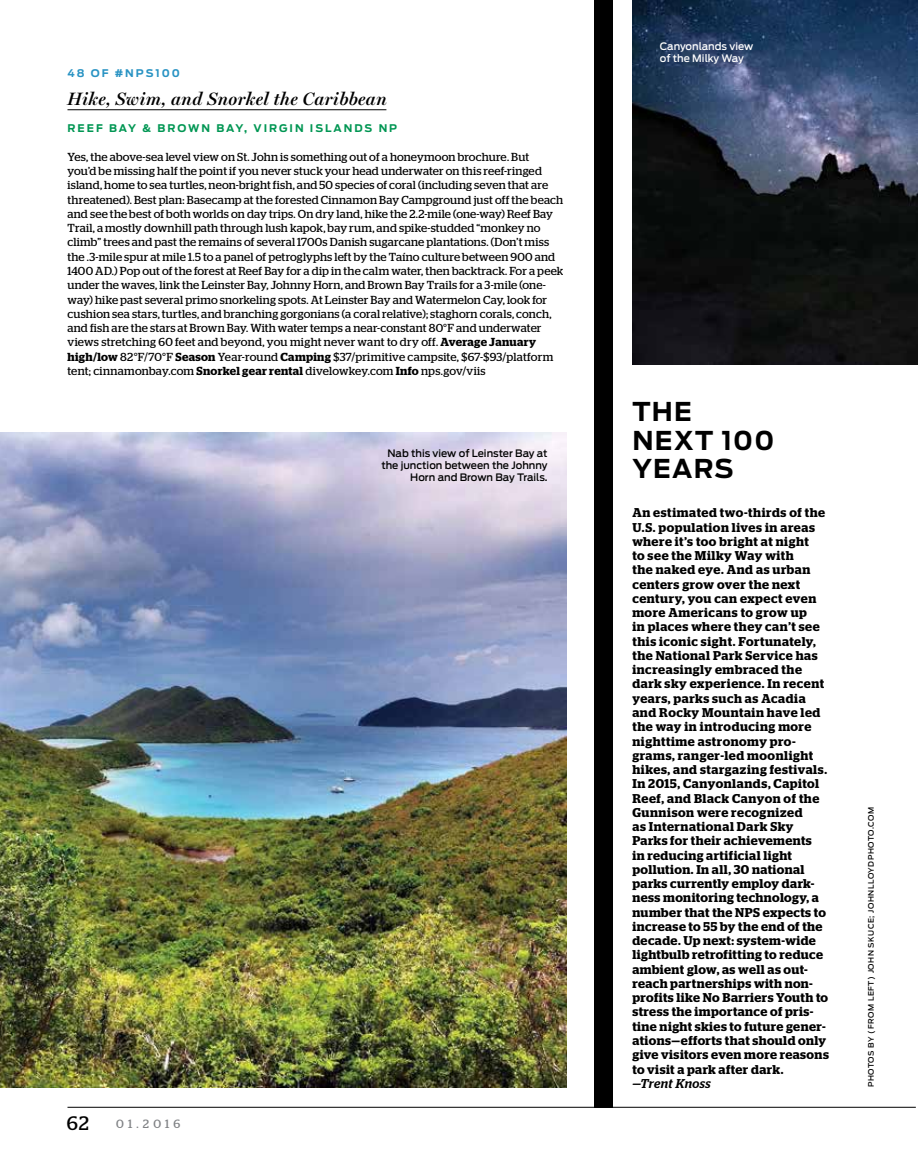
<style>
.page{position:relative;width:918px;height:1175px;background:#fff}
.page>*{position:absolute;margin:0;border:0;box-sizing:border-box;transform-origin:0 0}
.t1{font:700 25.8px/28.5px "Antenna";letter-spacing:.05em;color:#000}
.t2{font:19.5px "Stag";color:#000}
.t3{font:italic 600 18px "Miller Display";letter-spacing:.02em;color:#000}
.t4{font:600 12.75px/14.2px "Stag";letter-spacing:.035em;color:#000}
.t5{font:italic 500 12.75px "Stag";letter-spacing:.035em;color:#000}
.t6{font:12px "Stag";letter-spacing:.35em;color:#808285}
.t7{font:11.7px/14.2px "Stag";letter-spacing:.015em;color:#000}
.t8{font:700 10.5px "Antenna";letter-spacing:.19em;color:#009653}
.t9{font:700 10.5px "Antenna";letter-spacing:.19em;color:#2993c3}
.t10{font:500 10.2px/12px "Antenna";color:#000;text-align:right}
.t11{font:500 10.2px/12px "Antenna";color:#fff}
.t12{font:500 7.5px "Antenna";letter-spacing:.07em;color:#000}
.s1{font-weight:600}
</style>
<div class="page">
<img style="left:0;top:432px;width:567px;height:655px">
<hr style="left:68px;top:1107px;width:848px;height:1px;background:#000">
<hr style="left:68px;top:109px;width:318px;height:1px;background:#000">
<div style="left:594px;top:0;width:19px;height:1107px;background:#000"></div>
<img style="left:632px;top:0;width:286px;height:364px">
<p class="t9" style="left:68px;top:66px;width:114px">48 OF #NPS100</p>
<h3 class="t3" style="left:68px;top:89px;width:321px">Hike, Swim, and Snorkel the Caribbean</h3>
<p class="t8" style="left:68px;top:121px;width:331px">REEF BAY &amp; BROWN BAY, VIRGIN ISLANDS NP</p>
<p class="t7" style="left:68px;top:150px;width:497px">Yes, the above-sea level view on St. John is something out of a honeymoon brochure. But<br>you’d be missing half the point if you never stuck your head underwater on this reef-ringed island, home to sea turtles, neon-bright fish, and 50 species of coral (including seven that are threatened). Best plan: Basecamp at the forested Cinnamon Bay Campground just off the beach and see the best of both worlds on day trips. On dry land, hike the 2.2-mile (one-way) Reef Bay Trail, a mostly downhill path through lush kapok, bay rum, and spike-studded “monkey no climb” trees and past the remains of several 1700s Danish sugarcane plantations. (Don’t miss the .3-mile spur at mile 1.5 to a panel of petroglyphs left by the Taíno culture between 900 and 1400 AD.) Pop out of the forest at Reef Bay for a dip in the calm water, then backtrack. For a peek under the waves, link the Leinster Bay, Johnny Horn, and Brown Bay Trails for a 3-mile (one&shy;way) hike past several primo snorkeling spots. At Leinster Bay and Watermelon Cay, look for cushion sea stars, turtles, and branching gorgonians (a coral relative); staghorn corals, conch, and fish are the stars at Brown Bay. With water temps a near-constant 80°F and underwater views stretching 60 feet and beyond, you might never want to dry off. <span class="s1">Average January high/low</span> 82°F/70°F <span class="s1">Season</span> Year-round <span class="s1">Camping</span> $37/primitive campsite, $67-$93/platform tent; cinnamonbay.com <span class="s1">Snorkel gear rental</span> divelowkey.com <span class="s1">Info</span> nps.gov/viis</p>
<p class="t10" style="left:381px;top:447px;width:168px">Nab this view of Leinster Bay at the junction between the Johnny<br>Horn and Brown Bay Trails.</p>
<h2 class="t2" style="left:67px;top:1111px;width:24px">62</h2>
<p class="t6" style="left:116px;top:1117px;width:66px">01.2016</p>
<p class="t11" style="left:660px;top:40px;width:95px">Canyonlands view of the Milky Way</p>
<h1 class="t1" style="left:632px;top:397px;width:144px">THE<br>NEXT 100<br>YEARS</h1>
<p class="t4" style="left:632px;top:505px;width:198px">An estimated two-thirds of the<br>U.S. population lives in areas where it’s too bright at night<br>to see the Milky Way with<br>the naked eye. And as urban centers grow over the next century, you can expect even more Americans to grow up<br>in places where they can’t see this iconic sight. Fortunately, the National Park Service has increasingly embraced the dark sky experience. In recent years, parks such as Acadia and Rocky Mountain have led the way in introducing more nighttime astronomy pro&shy;grams, ranger-led moonlight hikes, and stargazing festivals.<br>In 2015, Canyonlands, Capitol<br>Reef, and Black Canyon of the<br>Gunnison were recognized<br>as International Dark Sky<br>Parks for their achievements<br>in reducing artificial light pollution. In all, 30 national parks currently employ dark&shy;ness monitoring technology, a number that the NPS expects to increase to 55 by the end of the decade. Up next: system-wide lightbulb retrofitting to reduce ambient glow, as well as out&shy;reach partnerships with non&shy;profits like No Barriers Youth to stress the importance of pris&shy;tine night skies to future gener&shy;ations—efforts that should only give visitors even more reasons to visit a park after dark.</p>
<p class="t5" style="left:632px;top:1075px;width:80px">—Trent Knoss</p>
<p class="t12" style="left:866px;top:1087px;width:281px;rotate:-90deg">PHOTOS BY (FROM LEFT) JOHN SKUCE; JOHNLLOYDPHOTO.COM</p>
</div>
